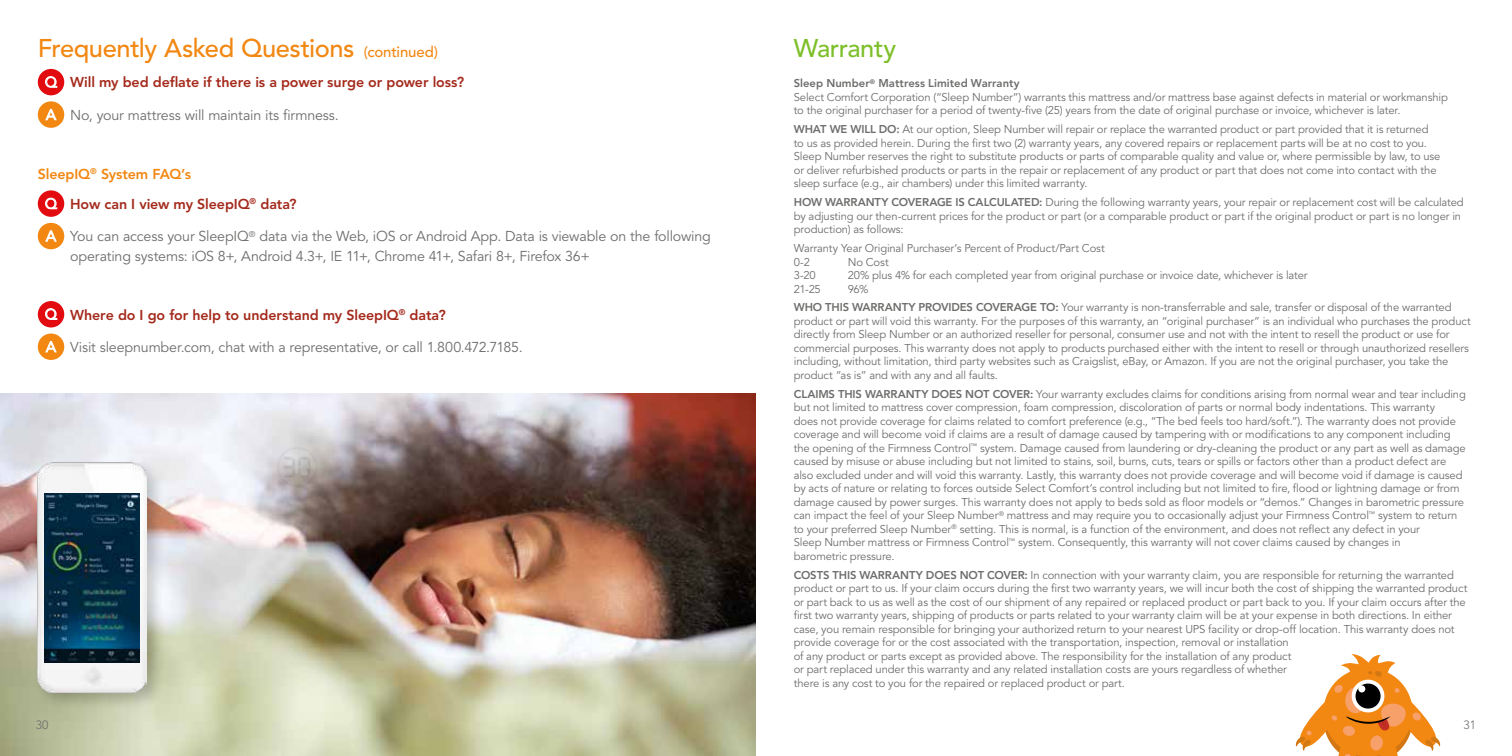
<style>
.page{position:relative;width:1512px;height:756px;background:#fff}
.page>*{position:absolute;margin:0;border:0;box-sizing:border-box;transform-origin:0 0}
.t1{font:500 25.5px "Avenir LT Std";letter-spacing:-.015em;color:#f28712}
.t2{font:500 25.5px "Avenir LT Std";letter-spacing:-.015em;color:#7dbf29}
.t3{font:14.25px/19.5px "Avenir LT Std";letter-spacing:-.015em;color:#6d6d6c}
.t4{font:800 14.25px/30.3px "Avenir LT Std";letter-spacing:-.005em;color:#a42a1c}
.t5{font:300 12px "Avenir LT Std";color:#6d6d6c}
.t6{font:11.25px/13.5px "Avenir LT Std";letter-spacing:-.015em;color:#6d6d6c}
.s1{font-size:15px}
.s2{font-weight:400;font-size:14.7px;color:#fff}
.s3{font-size:14.7px;color:#fff}
.s4{color:#f28712}
.s5{font-weight:800}
</style>
<div class="page">
<img style="left:0;top:393px;width:756px;height:363px">
<div style="left:38px;top:69px;width:26px;height:26px;background:#e20c10;border-radius:50%"></div>
<svg style="left:45px;top:76px;width:12px;height:12px"></svg>
<div style="left:38px;top:101px;width:26px;height:27px;background:#f28712;border-radius:50%"></div>
<svg style="left:46px;top:109px;width:11px;height:11px"></svg>
<div style="left:38px;top:190px;width:26px;height:27px;background:#e20c10;border-radius:50%"></div>
<svg style="left:45px;top:198px;width:12px;height:11px"></svg>
<div style="left:38px;top:223px;width:26px;height:26px;background:#f28712;border-radius:50%"></div>
<svg style="left:46px;top:231px;width:11px;height:11px"></svg>
<div style="left:38px;top:301px;width:26px;height:27px;background:#e20c10;border-radius:50%"></div>
<svg style="left:45px;top:309px;width:12px;height:11px"></svg>
<div style="left:38px;top:334px;width:26px;height:26px;background:#f28712;border-radius:50%"></div>
<svg style="left:46px;top:341px;width:11px;height:11px"></svg>
<svg style="left:1295px;top:654px;width:146px;height:102px"></svg>
<img style="left:274px;top:444px;width:45px;height:45px">
<div style="left:34px;top:458px;width:131px;height:253px;background:#000001;opacity:.2"></div>
<img style="left:38px;top:463px;width:109px;height:230px">
<img style="left:45px;top:493px;width:95px;height:169px">
<h1 class="t1" style="left:38px;top:34px;width:402px">Frequently Asked Questions <span class="s1">(continued)</span></h1>
<p class="t4" style="left:45px;top:67px;width:421px"><span class="s2">Q</span> Will my bed deflate if there is a power surge or power loss?</p>
<p class="t3" style="left:46px;top:106px;width:294px"><span class="s3">A</span> No, your mattress will maintain its firmness.</p>
<p class="t4" style="left:45px;top:158px;width:253px;text-indent:-7px"><span class="s4">SleepIQ</span><sup>®</sup> <span class="s4">System FAQ’s<br></span><span class="s2">Q</span> How can I view my SleepIQ<sup>®</sup> data?</p>
<p class="t3" style="left:70px;top:227px;width:642px;text-indent:-24px"><span class="s3">A</span> You can access your SleepIQ<sup>®</sup> data via the Web, iOS or Android App. Data is viewable on the following operating systems: iOS 8+, Android 4.3+, IE 11+, Chrome 41+, Safari 8+, Firefox 36+</p>
<p class="t4" style="left:45px;top:299px;width:402px"><span class="s2">Q</span> Where do I go for help to understand my SleepIQ<sup>®</sup> data?</p>
<p class="t3" style="left:46px;top:338px;width:478px"><span class="s3">A</span> Visit sleepnumber.com, chat with a representative, or call 1.800.472.7185.</p>
<h1 class="t2" style="left:794px;top:34px;width:104px">Warranty</h1>
<p class="t6" style="left:794px;top:77px;width:656px"><span class="s5">Sleep Number</span><sup>®</sup> <span class="s5">Mattress Limited Warranty<br></span>Select Comfort Corporation (“Sleep Number”) warrants this mattress and/or mattress base against defects in material or workmanship to the original purchaser for a period of twenty-five (25) years from the date of original purchase or invoice, whichever is later.</p>
<p class="t6" style="left:794px;top:123px;width:648px"><span class="s5">WHAT WE WILL DO:</span> At our option, Sleep Number will repair or replace the warranted product or part provided that it is returned to us as provided herein. During the first two (2) warranty years, any covered repairs or replacement parts will be at no cost to you.<br>Sleep Number reserves the right to substitute products or parts of comparable quality and value or, where permissible by law, to use or deliver refurbished products or parts in the repair or replacement of any product or part that does not come into contact with the sleep surface (e.g., air chambers) under this limited warranty.</p>
<p class="t6" style="left:794px;top:196px;width:671px"><span class="s5">HOW WARRANTY COVERAGE IS CALCULATED:</span> During the following warranty years, your repair or replacement cost will be calculated by adjusting our then-current prices for the product or part (or a comparable product or part if the original product or part is no longer in production) as follows:</p>
<p class="t6" style="left:794px;top:242px;width:312px">Warranty Year Original Purchaser’s Percent of Product/Part Cost<br>0-2</p>
<p class="t6" style="left:848px;top:255px;width:42px">No Cost</p>
<p class="t6" style="left:794px;top:269px;width:24px">3-20</p>
<p class="t6" style="left:848px;top:269px;width:461px">20% plus 4% for each completed year from original purchase or invoice date, whichever is later</p>
<p class="t6" style="left:794px;top:282px;width:29px">21-25</p>
<p class="t6" style="left:794px;top:280px;width:659px;line-height:18.9px;text-indent:54px">96%<br><span class="s5">WHO THIS WARRANTY PROVIDES COVERAGE TO:</span> Your warranty is non-transferrable and sale, transfer or disposal of the warranted</p>
<p class="t6" style="left:794px;top:315px;width:679px">product or part will void this warranty. For the purposes of this warranty, an “original purchaser” is an individual who purchases the product directly from Sleep Number or an authorized reseller for personal, consumer use and not with the intent to resell the product or use for commercial purposes. This warranty does not apply to products purchased either with the intent to resell or through unauthorized resellers including, without limitation, third party websites such as Craigslist, eBay, or Amazon. If you are not the original purchaser, you take the product “as is” and with any and all faults.</p>
<p class="t6" style="left:794px;top:388px;width:674px"><span class="s5">CLAIMS THIS WARRANTY DOES NOT COVER:</span> Your warranty excludes claims for conditions arising from normal wear and tear including but not limited to mattress cover compression, foam compression, discoloration of parts or normal body indentations. This warranty<br>does not provide coverage for claims related to comfort preference (e.g., “The bed feels too hard/soft.”). The warranty does not provide coverage and will become void if claims are a result of damage caused by tampering with or modifications to any component including the opening of the Firmness Control<sup>™</sup> system. Damage caused from laundering or dry-cleaning the product or any part as well as damage caused by misuse or abuse including but not limited to stains, soil, burns, cuts, tears or spills or factors other than a product defect are also excluded under and will void this warranty. Lastly, this warranty does not provide coverage and will become void if damage is caused by acts of nature or relating to forces outside Select Comfort’s control including but not limited to fire, flood or lightning damage or from damage caused by power surges. This warranty does not apply to beds sold as floor models or “demos.” Changes in barometric pressure can impact the feel of your Sleep Number<sup>®</sup> mattress and may require you to occasionally adjust your Firmness Control<sup>™</sup> system to return to your preferred Sleep Number<sup>®</sup> setting. This is normal, is a function of the environment, and does not reflect any defect in your<br>Sleep Number mattress or Firmness Control<sup>™</sup> system. Consequently, this warranty will not cover claims caused by changes in<br>barometric pressure.</p>
<p class="t6" style="left:794px;top:568px;width:675px"><span class="s5">COSTS THIS WARRANTY DOES NOT COVER:</span> In connection with your warranty claim, you are responsible for returning the warranted product or part to us. If your claim occurs during the first two warranty years, we will incur both the cost of shipping the warranted product or part back to us as well as the cost of our shipment of any repaired or replaced product or part back to you. If your claim occurs after the first two warranty years, shipping of products or parts related to your warranty claim will be at your expense in both directions. In either case, you remain responsible for bringing your authorized return to your nearest UPS facility or drop-off location. This warranty does not provide coverage for or the cost associated with the transportation, inspection, removal or installation<br>of any product or parts except as provided above. The responsibility for the installation of any product<br>or part replaced under this warranty and any related installation costs are yours regardless of whether<br>there is any cost to you for the repaired or replaced product or part.</p>
<p class="t5" style="left:36px;top:718px;width:14px">30</p>
<p class="t5" style="left:1464px;top:718px;width:14px">31</p>
</div>
